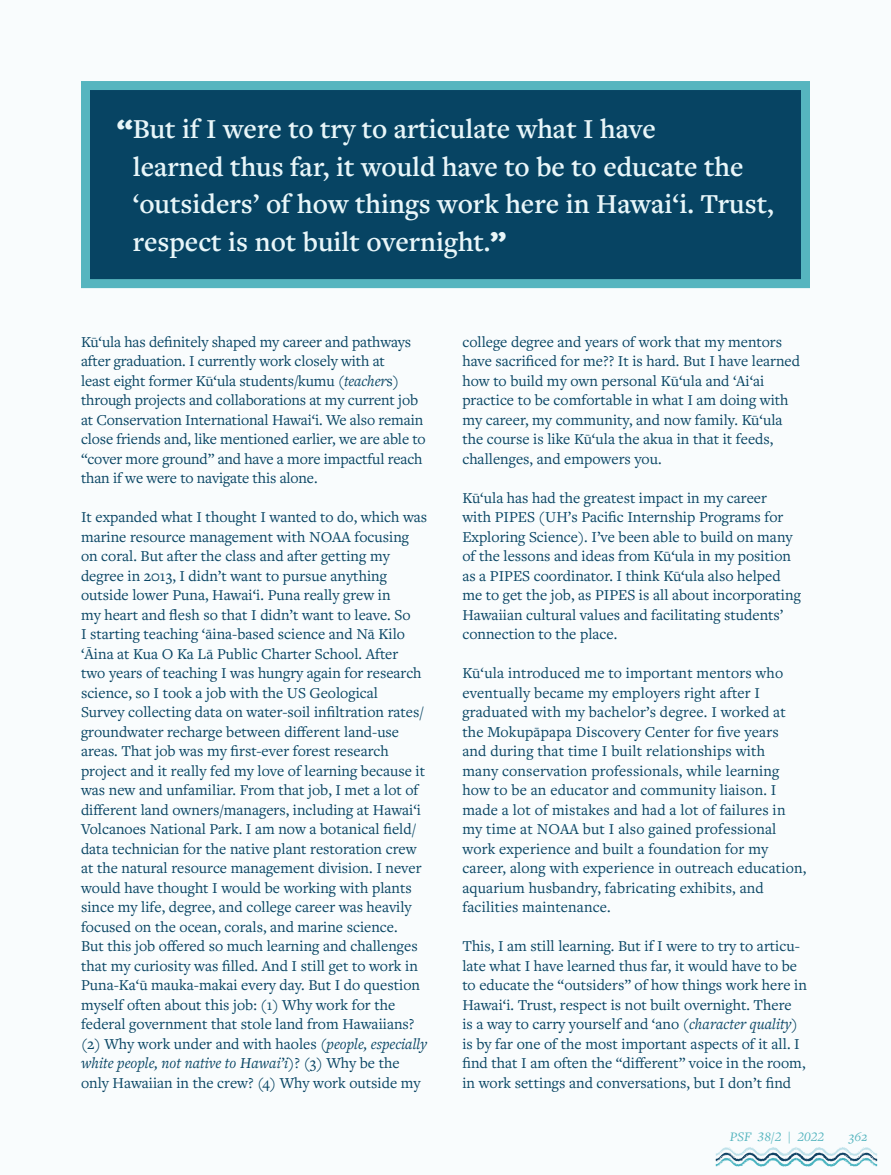
<style>
.page{position:relative;width:891px;height:1175px;background:#fff}
.page>*{position:absolute;margin:0;border:0;box-sizing:border-box;transform-origin:0 0}
.t1{font:600 28.5px/37.5px "Freight Text Pro";color:#e8f6f9}
.t2{font:15.75px/19.5px "Freight Text Pro";color:#074463}
.t3{font:italic 13.5px "Freight Text Pro";color:#56b5bf}
.s1{font-family:"Freight Sans Cnd Pro";font-weight:900}
.s2{font-style:italic}
</style>
<div class="page">
<div style="left:0;top:0;width:891px;height:1174px;background:#f9fcfd"></div>
<img style="left:801px;top:1147px;width:77px;height:20px">
<img style="left:715px;top:1147px;width:86px;height:20px">
<div style="left:86px;top:86px;width:720px;height:198px;background:#074463"></div>
<div style="left:81px;top:81px;width:729px;height:207px;border:9px solid #56b5bf"></div>
<h1 class="t1" style="left:133px;top:109px;width:643px;text-indent:-16px"><span class="s1">“</span>But if I were to try to articulate what I have<br>learned thus far, it would have to be to educate the ‘outsiders’ of how things work here in Hawai‘i. Trust, respect is not built overnight.<span class="s1">”</span></h1>
<p class="t2" style="left:81px;top:331px;width:346px">Kū‘ula has definitely shaped my career and pathways after graduation. I currently work closely with at<br>least eight former Kū‘ula students/kumu (<span class="s2">teacher</span>s) through projects and collaborations at my current job at Conservation International Hawai‘i. We also remain close friends and, like mentioned earlier, we are able to “cover more ground” and have a more impactful reach than if we were to navigate this alone.</p>
<p class="t2" style="left:81px;top:507px;width:348px">It expanded what I thought I wanted to do, which was marine resource management with NOAA focusing on coral. But after the class and after getting my degree in 2013, I didn’t want to pursue anything outside lower Puna, Hawai‘i. Puna really grew in<br>my heart and flesh so that I didn’t want to leave. So<br>I starting teaching ‘āina-based science and Nā Kilo ‘Āina at Kua O Ka Lā Public Charter School. After<br>two years of teaching I was hungry again for research science, so I took a job with the US Geological<br>Survey collecting data on water-soil infiltration rates/ groundwater recharge between different land-use areas. That job was my first-ever forest research project and it really fed my love of learning because it was new and unfamiliar. From that job, I met a lot of different land owners/managers, including at Hawai‘i Volcanoes National Park. I am now a botanical field/ data technician for the native plant restoration crew at the natural resource management division. I never would have thought I would be working with plants since my life, degree, and college career was heavily focused on the ocean, corals, and marine science.<br>But this job offered so much learning and challenges that my curiosity was filled. And I still get to work in Puna-Ka‘ū mauka-makai every day. But I do question myself often about this job: (1) Why work for the federal government that stole land from Hawaiians? (2) Why work under and with haoles (<span class="s2">people, especially white people, not native to Hawai’i</span>)? (3) Why be the only Hawaiian in the crew? (4) Why work outside my</p>
<p class="t2" style="left:462px;top:331px;width:339px">college degree and years of work that my mentors have sacrificed for me?? It is hard. But I have learned how to build my own personal Kū‘ula and ‘Ai‘ai practice to be comfortable in what I am doing with my career, my community, and now family. Kū‘ula the course is like Kū‘ula the akua in that it feeds, challenges, and empowers you.</p>
<p class="t2" style="left:462px;top:487px;width:340px">Kū‘ula has had the greatest impact in my career<br>with PIPES (UH’s Pacific Internship Programs for Exploring Science). I’ve been able to build on many of the lessons and ideas from Kū‘ula in my position as a PIPES coordinator. I think Kū‘ula also helped me to get the job, as PIPES is all about incorporating Hawaiian cultural values and facilitating students’ connection to the place.</p>
<p class="t2" style="left:462px;top:663px;width:345px">Kū‘ula introduced me to important mentors who eventually became my employers right after I graduated with my bachelor’s degree. I worked at the Mokupāpapa Discovery Center for five years and during that time I built relationships with<br>many conservation professionals, while learning how to be an educator and community liaison. I made a lot of mistakes and had a lot of failures in my time at NOAA but I also gained professional work experience and built a foundation for my career, along with experience in outreach education, aquarium husbandry, fabricating exhibits, and facilities maintenance.</p>
<p class="t2" style="left:462px;top:936px;width:346px">This, I am still learning. But if I were to try to articu&shy;late what I have learned thus far, it would have to be to educate the “outsiders” of how things work here in Hawai‘i. Trust, respect is not built overnight. There<br>is a way to carry yourself and ‘ano (<span class="s2">character quality</span>) is by far one of the most important aspects of it all. I find that I am often the “different” voice in the room, in work settings and conversations, but I don’t find</p>
<p class="t3" style="left:730px;top:1128px;width:96px">PSF 38/2 | 2022</p>
<p class="t3" style="left:849px;top:1128px;width:20px">362</p>
</div>
